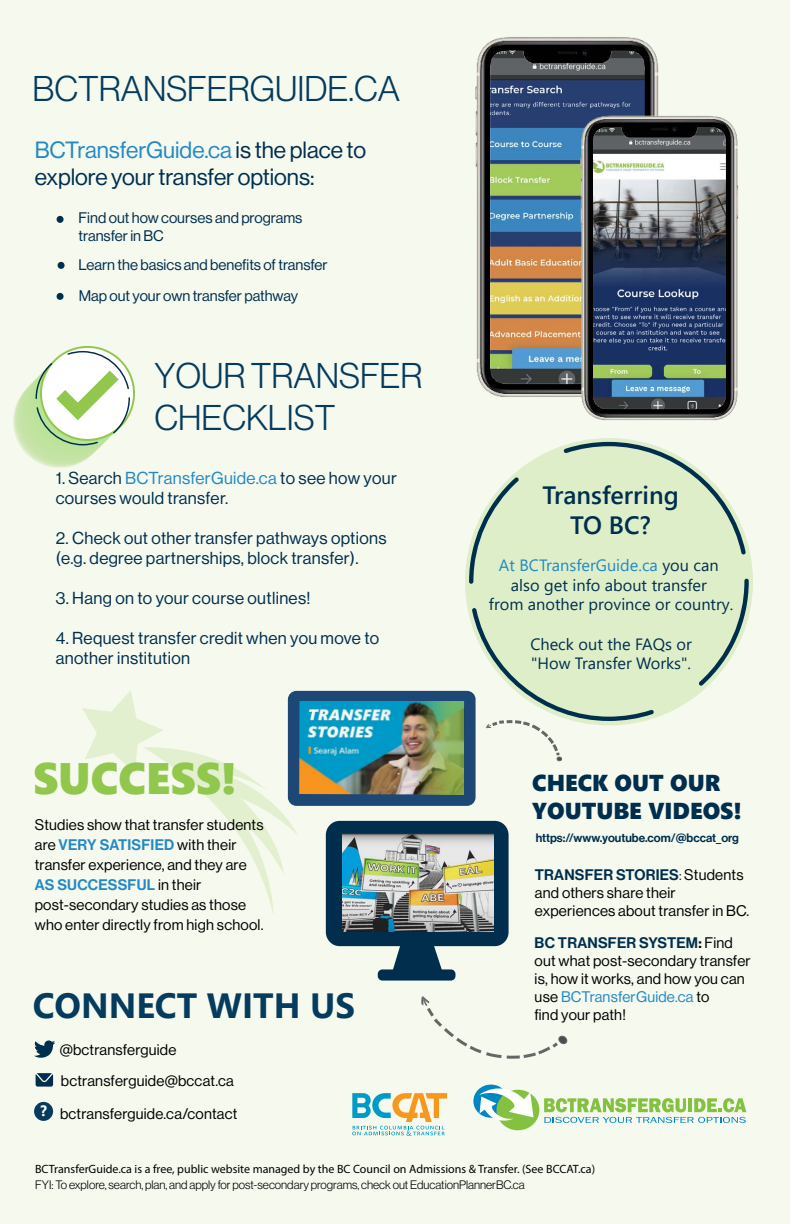
<style>
.page{position:relative;width:792px;height:1224px;background:#fff}
.page>*{position:absolute;margin:0;border:0;box-sizing:border-box;transform-origin:0 0}
.t1{font:44px "Segoe UI Black";color:#91c74d}
.t2{font:300 35px/42px "Neue Haas Display";color:#053b5c}
.t3{font:700 35px "Segoe UI";color:#053b5c}
.t4{font:600 25px/30px "Segoe UI";color:#002e4d;text-align:center}
.t5{font:23px/27.6px "Neue Haas Display";color:#002e4d}
.t6{font:23px/28px "Segoe UI Black";color:#002e4d}
.t7{font:17px/20px "Neue Haas Display";letter-spacing:.02em;color:#002e4d}
.t8{font:16.3px/19.6px "Segoe UI";color:#002e4d;text-align:center}
.t9{font:15px/18px "Neue Haas Display";letter-spacing:.015em;color:#000}
.t10{font:15px/18px "Neue Haas Display";color:#002e4d}
.t11{font:15px "Neue Haas Display Mediu";letter-spacing:.015em;color:#002e4d}
.t12{font:15px "Neue Haas Display Mediu";letter-spacing:.015em;color:#2389c4}
.t13{font:700 15px "Segoe UI";color:#fff}
.t14{font:12px "Myriad Pro";color:#000}
.t15{font:300 12px "Neue Haas Display";color:#000}
.t16{font:12px "Neue Haas Display Mediu";color:#002e4d}
.s1{color:#2389c4}
.s2{font-family:"Neue Haas Display";color:#000}
.s3{font-family:"Neue Haas Display";font-weight:300;color:#000}
.s4{color:#000}
</style>
<div class="page">
<div style="left:0;top:0;width:789px;height:1224px;background:#f5f9ee"></div>
<div style="left:288px;top:691px;width:188px;height:115px;background:#1d4775;border-radius:9px"></div>
<svg style="left:82px;top:690px;width:216px;height:224px"></svg>
<svg style="left:421px;top:996px;width:147px;height:63px"></svg>
<svg style="left:486px;top:721px;width:77px;height:41px"></svg>
<svg style="left:473px;top:1084px;width:273px;height:47px"></svg>
<svg style="left:352px;top:1093px;width:95px;height:43px"></svg>
<div style="left:57px;top:216px;width:7px;height:7px;background:#002e4d;border-radius:50%"></div>
<div style="left:58px;top:262px;width:7px;height:7px;background:#002e4d;border-radius:50%"></div>
<div style="left:57px;top:293px;width:7px;height:7px;background:#002e4d;border-radius:50%"></div>
<svg style="left:34px;top:1040px;width:21px;height:18px"></svg>
<svg style="left:36px;top:1073px;width:17px;height:14px"></svg>
<div style="left:34px;top:1102px;width:19px;height:19px;background:#053b5c;border-radius:50%"></div>
<svg style="left:469px;top:442px;width:280px;height:279px;fill:#deeec9"></svg>
<svg style="left:36px;top:346px;width:99px;height:99px"></svg>
<img style="left:475px;top:37px;width:184px;height:360px">
<img style="left:580px;top:115px;width:159px;height:306px">
<img style="left:299px;top:701px;width:165px;height:94px">
<img style="left:418px;top:701px;width:46px;height:93px">
<div style="left:326px;top:821px;width:183px;height:125px;background:#002e4c;border-radius:14px"></div>
<svg style="left:392px;top:946px;width:51px;height:23px"></svg>
<div style="left:378px;top:969px;width:78px;height:12px;background:#002e4c;border-radius:5px"></div>
<img style="left:343px;top:834px;width:151px;height:98px">
<h2 class="t2" style="left:33px;top:68px;width:369px">BCTRANSFERGUIDE.CA</h2>
<h3 class="t5" style="left:35px;top:136px;width:333px"><span class="s1">BCTransferGuide.ca</span> is the place to explore your transfer options:</h3>
<p class="t10" style="left:79px;top:209px;width:225px">Find out how courses and programs transfer in BC</p>
<p class="t10" style="left:79px;top:249px;width:251px;line-height:31px">Learn the basics and benefits of transfer<br>Map out your own transfer pathway</p>
<h2 class="t2" style="left:154px;top:354px;width:270px">YOUR TRANSFER<br>CHECKLIST</h2>
<p class="t7" style="left:56px;top:468px;width:343px">1. Search <span class="s1">BCTransferGuide.ca</span> to see how your courses would transfer.</p>
<p class="t7" style="left:56px;top:528px;width:332px">2. Check out other transfer pathways options (e.g. degree partnerships, block transfer).</p>
<p class="t7" style="left:56px;top:588px;width:256px">3. Hang on to your course outlines!</p>
<p class="t7" style="left:56px;top:628px;width:325px">4. Request transfer credit when you move to another institution</p>
<h1 class="t1" style="left:33px;top:747px;width:205px">SUCCESS!</h1>
<p class="t9" style="left:35px;top:816px;width:230px">Studies show that transfer students</p>
<p class="t12" style="left:35px;top:836px;width:203px"><span class="s2">are</span> VERY SATISFIED <span class="s2">with their</span></p>
<p class="t9" style="left:35px;top:856px;width:213px">transfer experience, and they are</p>
<p class="t12" style="left:35px;top:876px;width:168px">AS SUCCESSFUL <span class="s2">in their</span></p>
<p class="t9" style="left:35px;top:895px;width:230px;line-height:20px">post-secondary studies as those who enter directly from high school.</p>
<h2 class="t3" style="left:33px;top:972px;width:324px">CONNECT WITH US</h2>
<p class="t9" style="left:60px;top:1034px;width:176px;line-height:31px">@bctransferguide bctransferguide@bccat.ca</p>
<p class="t9" style="left:60px;top:1104px;width:179px">bctransferguide.ca/contact</p>
<p class="t13" style="left:40px;top:1096px;width:8px">?</p>
<h3 class="t4" style="left:542px;top:478px;width:138px">Transferring<br>TO BC?</h3>
<p class="t8" style="left:489px;top:554px;width:246px"><span class="s1">At BCTransferGuide.ca</span> you can also get info about transfer<br>from another province or country.</p>
<p class="t8" style="left:530px;top:633px;width:163px;text-align:left">Check out the FAQs or "How Transfer Works".</p>
<h3 class="t6" style="left:532px;top:768px;width:211px">CHECK OUT OUR<br>YOUTUBE VIDEOS!</h3>
<p class="t16" style="left:536px;top:831px;width:205px">https://www.youtube.com/@bccat_org</p>
<p class="t11" style="left:535px;top:866px;width:210px">TRANSFER STORIES<span class="s3">:</span> <span class="s2">Students</span></p>
<p class="t9" style="left:535px;top:884px;width:216px">and others share their experiences about transfer in BC.</p>
<p class="t11" style="left:535px;top:934px;width:200px">BC TRANSFER SYSTEM<span class="s4">:</span> <span class="s2">Find</span></p>
<p class="t9" style="left:535px;top:952px;width:218px">out what post-secondary transfer is, how it works, and how you can use <span class="s1">BCTransferGuide.ca</span> to<br>find your path!</p>
<p class="t14" style="left:35px;top:1161px;width:562px">BCTransferGuide.ca is a free, public website managed by the BC Council on Admissions &amp; Transfer. (See BCCAT.ca)</p>
<p class="t15" style="left:35px;top:1178px;width:491px">FYI: To explore, search, plan, and apply for post-secondary programs, check out EducationPlannerBC.ca</p>
</div>
